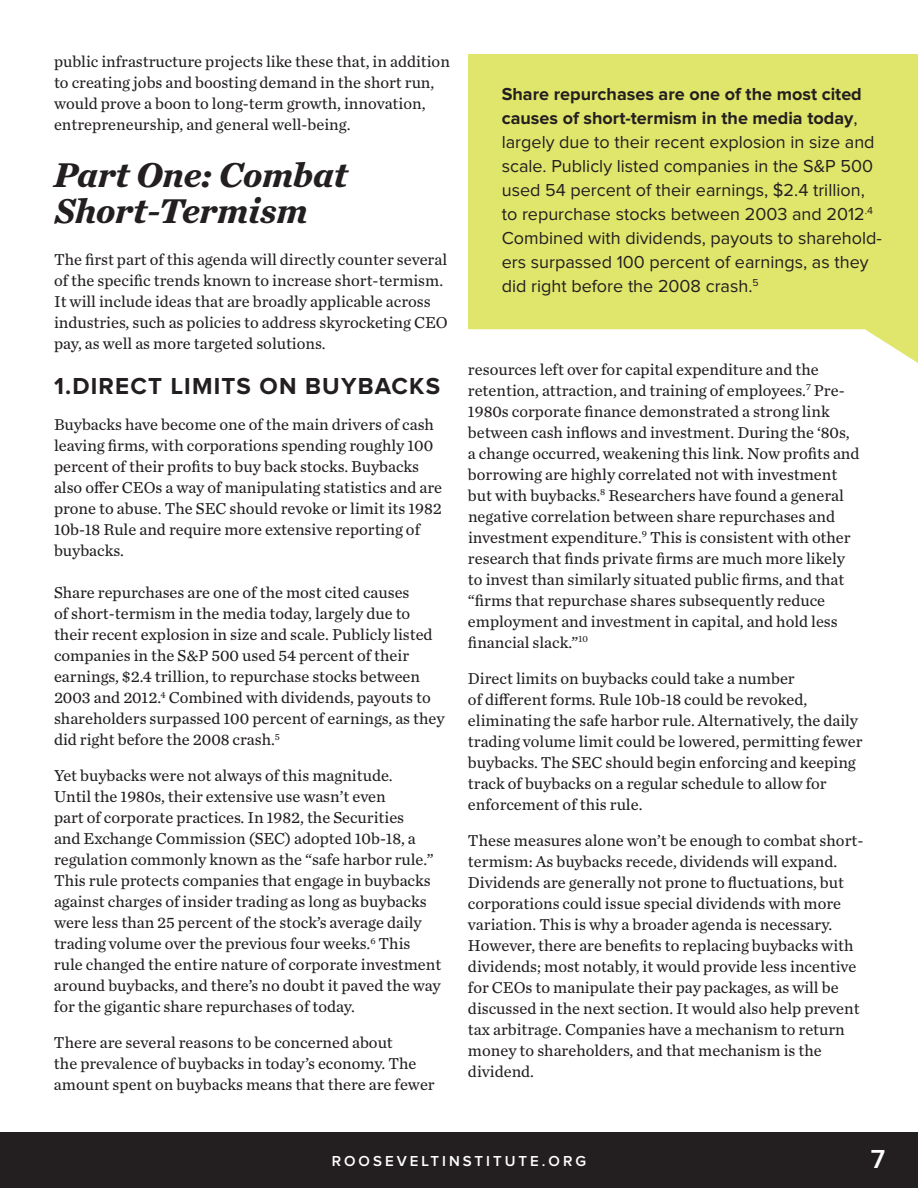
<style>
.page{position:relative;width:918px;height:1188px;background:#fff}
.page>*{position:absolute;margin:0;border:0;box-sizing:border-box;transform-origin:0 0}
.t1{font:italic 700 36px/36px "Chronicle Text G2";color:#231f20}
.t2{font:600 27px "Proxima Nova";color:#fff}
.t3{font:700 24px "Proxima Nova";letter-spacing:.05em;color:#231f20}
.t4{font:18px/24px "Proxima Nova";color:#231f20}
.t5{font:16.5px/21px "Chronicle Text G2";color:#231f20}
.t6{font:600 15px "Proxima Nova";letter-spacing:.2em;color:#fff}
.s1{font-weight:700}
</style>
<div class="page">
<div style="left:0;top:1132px;width:918px;height:56px;background:#231f20"></div>
<svg style="left:468px;top:54px;width:450px;height:309px;background:#e3e77b"></svg>
<p class="t5" style="left:54px;top:50px;width:397px">public infrastructure projects like these that, in addition to creating jobs and boosting demand in the short run, would prove a boon to long-term growth, innovation, entrepreneurship, and general well-being.</p>
<h1 class="t1" style="left:54px;top:155px;width:295px">Part One: Combat<br>Short-Termism</h1>
<p class="t5" style="left:54px;top:248px;width:395px">The first part of this agenda will directly counter several of the specific trends known to increase short-termism.<br>It will include ideas that are broadly applicable across industries, such as policies to address skyrocketing CEO pay, as well as more targeted solutions.</p>
<h3 class="t3" style="left:54px;top:375px;width:388px">1.DIRECT LIMITS ON BUYBACKS</h3>
<p class="t5" style="left:54px;top:413px;width:390px">Buybacks have become one of the main drivers of cash leaving firms, with corporations spending roughly 100 percent of their profits to buy back stocks. Buybacks also offer CEOs a way of manipulating statistics and are prone to abuse. The SEC should revoke or limit its 1982<br>10b-18 Rule and require more extensive reporting of buybacks.</p>
<p class="t5" style="left:54px;top:581px;width:392px">Share repurchases are one of the most cited causes<br>of short-termism in the media today, largely due to their recent explosion in size and scale. Publicly listed companies in the S&amp;P 500 used 54 percent of their earnings, $2.4 trillion, to repurchase stocks between 2003 and 2012.<sup>4</sup> Combined with dividends, payouts to shareholders surpassed 100 percent of earnings, as they did right before the 2008 crash.<sup>5</sup></p>
<p class="t5" style="left:54px;top:764px;width:389px">Yet buybacks were not always of this magnitude.<br>Until the 1980s, their extensive use wasn’t even<br>part of corporate practices. In 1982, the Securities<br>and Exchange Commission (SEC) adopted 10b-18, a regulation commonly known as the “safe harbor rule.” This rule protects companies that engage in buybacks against charges of insider trading as long as buybacks were less than 25 percent of the stock’s average daily trading volume over the previous four weeks.<sup>6</sup> This rule changed the entire nature of corporate investment around buybacks, and there’s no doubt it paved the way for the gigantic share repurchases of today.</p>
<p class="t5" style="left:54px;top:1031px;width:382px">There are several reasons to be concerned about<br>the prevalence of buybacks in today’s economy. The amount spent on buybacks means that there are fewer</p>
<p class="t4" style="left:502px;top:82px;width:382px"><span class="s1">Share repurchases are one of the most cited causes of short-termism in the media today</span>, largely due to their recent explosion in size and scale. Publicly listed companies in the S&amp;P 500 used 54 percent of their earnings, $2.4 trillion, to repurchase stocks between 2003 and 2012<sup>.4<br></sup>Combined with dividends, payouts to sharehold&shy;ers surpassed 100 percent of earnings, as they did right before the 2008 crash.<sup>5</sup></p>
<p class="t5" style="left:468px;top:358px;width:393px">resources left over for capital expenditure and the retention, attraction, and training of employees.<sup>7</sup> Pre-1980s corporate finance demonstrated a strong link between cash inflows and investment. During the ‘80s, a change occurred, weakening this link. Now profits and borrowing are highly correlated not with investment but with buybacks.<sup>8</sup> Researchers have found a general negative correlation between share repurchases and investment expenditure.<sup>9</sup> This is consistent with other research that finds private firms are much more likely to invest than similarly situated public firms, and that “firms that repurchase shares subsequently reduce employment and investment in capital, and hold less financial slack.”<sup>10</sup></p>
<p class="t5" style="left:468px;top:667px;width:396px">Direct limits on buybacks could take a number<br>of different forms. Rule 10b-18 could be revoked, eliminating the safe harbor rule. Alternatively, the daily trading volume limit could be lowered, permitting fewer buybacks. The SEC should begin enforcing and keeping track of buybacks on a regular schedule to allow for enforcement of this rule.</p>
<p class="t5" style="left:468px;top:829px;width:397px">These measures alone won’t be enough to combat short&shy;termism: As buybacks recede, dividends will expand.<br>Dividends are generally not prone to fluctuations, but corporations could issue special dividends with more variation. This is why a broader agenda is necessary.<br>However, there are benefits to replacing buybacks with dividends; most notably, it would provide less incentive for CEOs to manipulate their pay packages, as will be discussed in the next section. It would also help prevent tax arbitrage. Companies have a mechanism to return money to shareholders, and that mechanism is the dividend.</p>
<p class="t6" style="left:332px;top:1154px;width:256px">ROOSEVELTINSTITUTE.ORG</p>
<h2 class="t2" style="left:871px;top:1146px;width:16px">7</h2>
</div>
